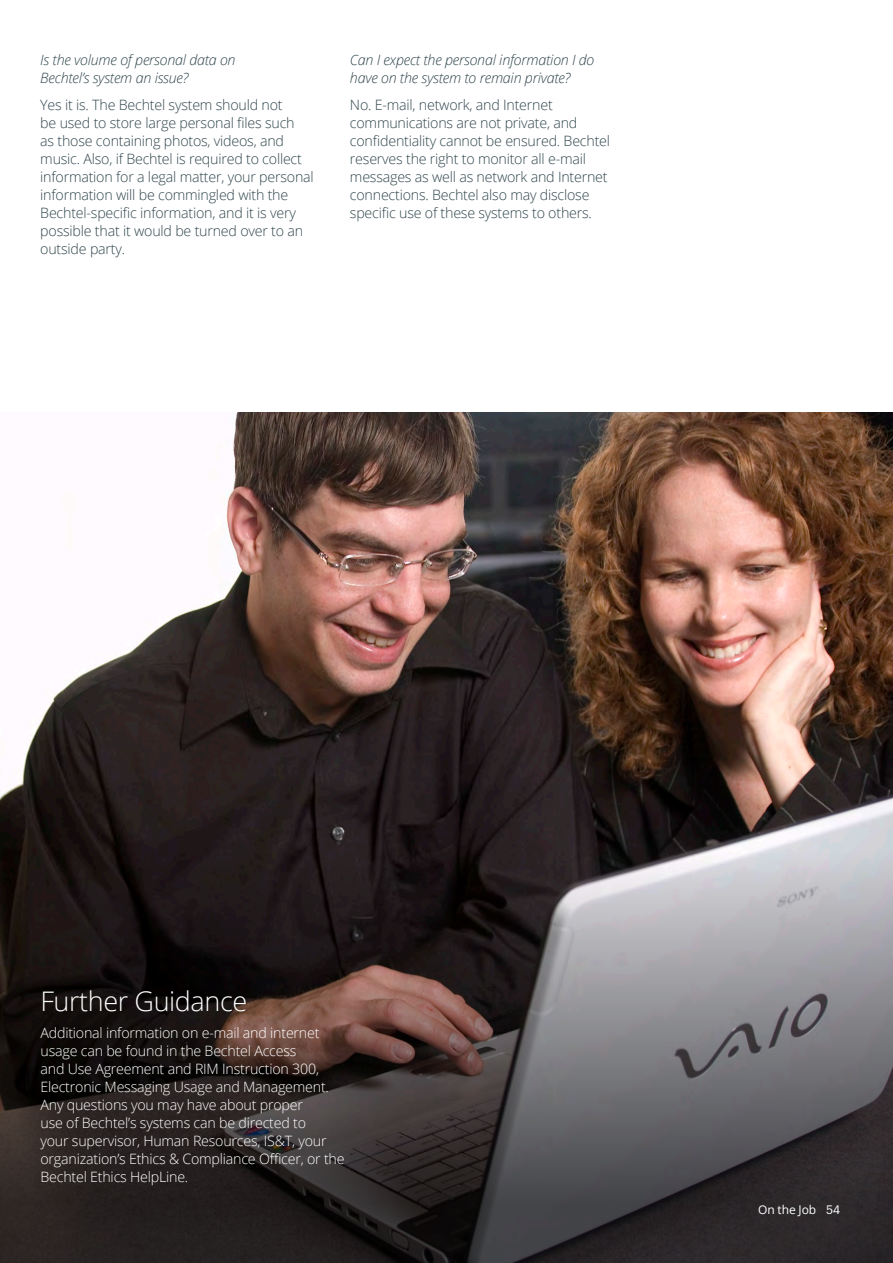
<style>
.page{position:relative;width:893px;height:1263px;background:#fff}
.page>*{position:absolute;margin:0;border:0;box-sizing:border-box;transform-origin:0 0}
.FG_HEAD{font:300 27px "Open Sans";letter-spacing:-.015em;color:#fff}
.BODY_2_col{font:300 14.25px/18px "Open Sans";letter-spacing:-.015em;color:#2f454c}
.BODY_White{font:300 14.25px/18px "Open Sans";letter-spacing:-.015em;color:#fff}
.QUESTIONS_2_col{font:italic 300 14.25px/18px "Open Sans";letter-spacing:-.015em;color:#2f454c}
.t1{font:12px "Open Sans";letter-spacing:-.01em;color:#fff}
.s1{font-family:"Graphik"}
</style>
<div class="page">
<img style="left:20px;top:412px;width:873px;height:372px">
<svg style="left:0;top:784px;width:893px;height:479px;background:#453f40"></svg>
<p class="QUESTIONS_2_col" style="left:40px;top:50px;width:197px">Is the volume of personal data on<br>Bechtel’s system an issue?</p>
<p class="BODY_2_col" style="left:40px;top:95px;width:275px">Yes it is. The Bechtel system should not<br>be used to store large personal files such<br>as those containing photos, videos, and music. Also, if Bechtel is required to collect information for a legal matter, your personal information will be commingled with the Bechtel-specific information, and it is very possible that it would be turned over to an outside party.</p>
<p class="QUESTIONS_2_col" style="left:350px;top:50px;width:246px">Can I expect the personal information I do have on the system to remain private?</p>
<p class="BODY_2_col" style="left:350px;top:95px;width:262px">No. E-mail, network, and Internet communications are not private, and confidentiality cannot be ensured. Bechtel reserves the right to monitor all e-mail messages as well as network and Internet connections. Bechtel also may disclose specific use of these systems to others.</p>
<p class="FG_HEAD" style="left:40px;top:983px;width:208px">Further Guidance</p>
<p class="BODY_White" style="left:40px;top:1023px;width:306px">Additional information on e-mail and internet usage can be found in the Bechtel Access<br>and Use Agreement and RIM Instruction 300, Electronic Messaging Usage and Management.<br>Any questions you may have about proper<br>use of Bechtel’s systems can be directed to<br>your supervisor, Human Resources, IS&amp;T, your organization’s Ethics &amp; Compliance Officer, or the Bechtel Ethics HelpLine.</p>
<p class="t1" style="left:758px;top:1201px;width:84px">On the Job <span class="s1">54</span></p>
</div>
